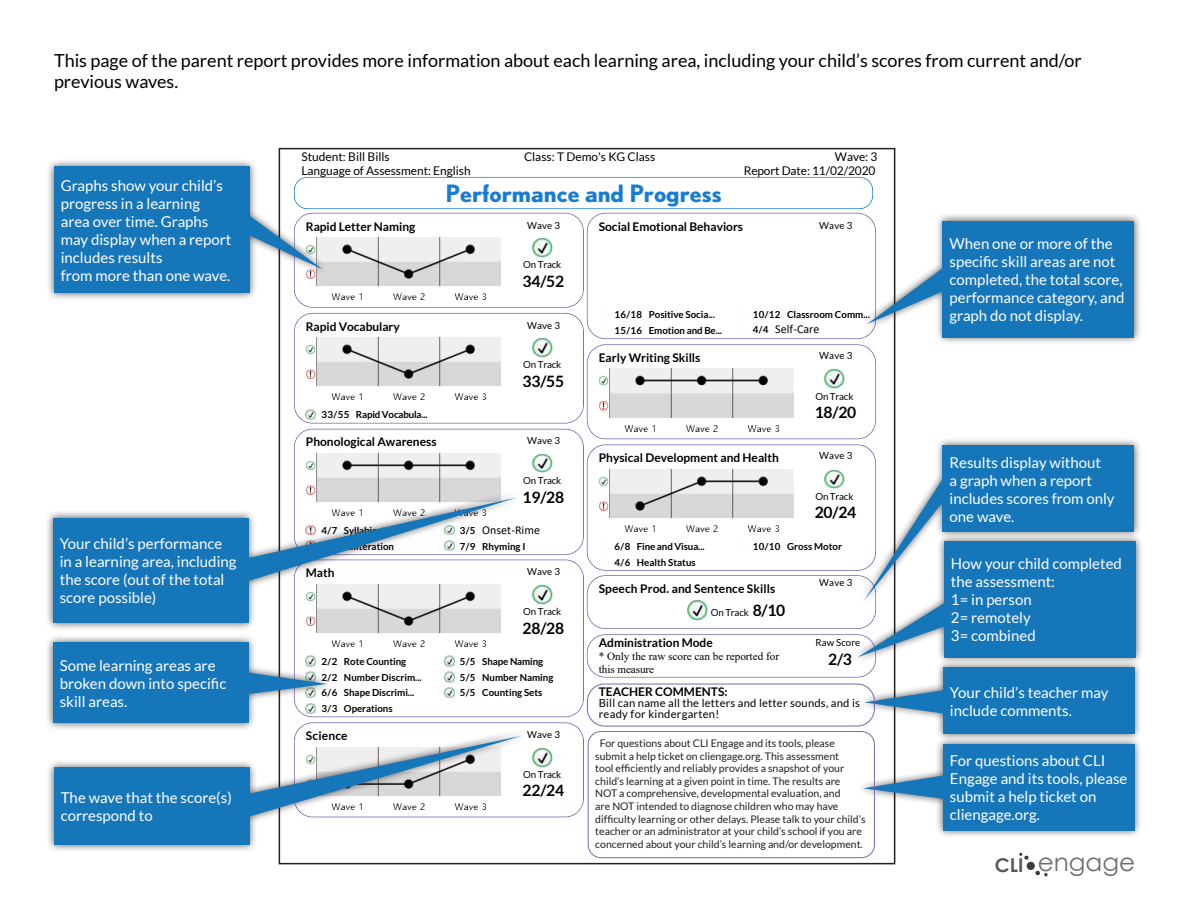
<style>
.page{position:relative;width:1188px;height:918px;background:#fff}
.page>*{position:absolute;margin:0;border:0;box-sizing:border-box;transform-origin:0 0}
.t1{font:24.75px "Century Gothic";color:#6c6d70}
.t2{font:700 23.85px "Nobel";color:#177cd4}
.t3{font:18px/21.6px "Lato";color:#000}
.t4{font:700 15.75px "Lato";letter-spacing:-.015em;color:#000}
.t5{font:15px/18px "Lato";color:#fff}
.t6{font:700 12px "Lato";color:#000}
.t7{font:12px "Lato";letter-spacing:-.005em;color:#000}
.t8{font:12px "Calibri";letter-spacing:.005em;color:#000}
.t9{font:11.25px/11.2px "Lato";letter-spacing:.02em;color:#000}
.t10{font:11.25px/13.5px "Times New Roman";color:#000}
.t11{font:10.5px/12.6px "Lato";color:#231f20}
.t12{font:700 9.75px/15.8px "Lato";letter-spacing:-.005em;color:#000}
.t13{font:9.75px "Lato";letter-spacing:-.02em;color:#000}
.t14{font:9.75px "Lato";letter-spacing:.005em;color:#000}
.s1{font-family:"Lato";font-weight:700;font-size:9.75px}
.s2{font-weight:700;font-size:15.75px}
.s3{font-weight:700;font-size:19.05px;color:#57585a}
</style>
<div class="page">
<div style="left:858px;top:438px;width:284px;height:169px;background:#231f20;opacity:.75"></div>
<div style="left:943px;top:446px;width:191px;height:86px;background:#1576ba"></div>
<div style="left:46px;top:158px;width:283px;height:143px;background:#231f20;opacity:.75"></div>
<div style="left:54px;top:166px;width:196px;height:127px;background:#1576ba"></div>
<div style="left:45px;top:490px;width:477px;height:141px;background:#231f20;opacity:.75"></div>
<div style="left:53px;top:518px;width:195px;height:104px;background:#1576ba"></div>
<div style="left:861px;top:213px;width:281px;height:132px;background:#231f20;opacity:.75"></div>
<div style="left:943px;top:221px;width:191px;height:116px;background:#1576ba"></div>
<div style="left:45px;top:635px;width:288px;height:96px;background:#231f20;opacity:.75"></div>
<div style="left:53px;top:643px;width:195px;height:80px;background:#1576ba"></div>
<div style="left:851px;top:533px;width:293px;height:133px;background:#231f20;opacity:.75"></div>
<div style="left:944px;top:541px;width:191px;height:116px;background:#1576ba"></div>
<div style="left:858px;top:660px;width:285px;height:82px;background:#231f20;opacity:.75"></div>
<div style="left:943px;top:668px;width:191px;height:66px;background:#1576ba"></div>
<svg style="left:234px;top:177px;width:711px;height:537px"></svg>
<div style="left:857px;top:736px;width:285px;height:102px;background:#231f20;opacity:.75"></div>
<div style="left:943px;top:744px;width:191px;height:86px;background:#1576ba"></div>
<svg style="left:863px;top:775px;width:80px;height:24px"></svg>
<div style="left:46px;top:728px;width:482px;height:125px;background:#231f20;opacity:.75"></div>
<div style="left:54px;top:768px;width:196px;height:77px;background:#1576ba"></div>
<svg style="left:242px;top:722px;width:342px;height:97px"></svg>
<div style="left:588px;top:731px;width:287px;height:127px;border:1px solid #7a69b0;border-radius:13px"></div>
<div style="left:587px;top:684px;width:288px;height:42px;border:1px solid #7968ac;border-radius:17px"></div>
<svg style="left:1019px;top:853px;width:29px;height:24px"></svg>
<p class="t3" style="left:54px;top:49px;width:1029px">This page of the parent report provides more information about each learning area, including your child’s scores from current and/or previous waves.</p>
<p class="t5" style="left:61px;top:176px;width:172px">Graphs show your child’s progress in a learning area over time. Graphs may display when a report includes results</p>
<p class="t5" style="left:61px;top:266px;width:171px">from more than one wave.</p>
<p class="t5" style="left:60px;top:535px;width:178px">Your child’s performance in a learning area, including the score (out of the total score possible)</p>
<p class="t5" style="left:60px;top:656px;width:168px">Some learning areas are broken down into specific skill areas.</p>
<p class="t5" style="left:61px;top:789px;width:173px">The wave that the score(s) correspond to</p>
<p class="t7" style="left:301px;top:149px;width:90px">Student: Bill Bills</p>
<p class="t7" style="left:524px;top:149px;width:133px">Class: T Demo's KG Class</p>
<p class="t7" style="left:835px;top:149px;width:44px">Wave: 3</p>
<p class="t7" style="left:301px;top:164px;width:171px">Language of Assessment: English</p>
<p class="t7" style="left:744px;top:164px;width:133px">Report Date: 11/02/2020</p>
<p class="t2" style="left:446px;top:179px;width:278px">Performance and Progress</p>
<p class="t6" style="left:306px;top:220px;width:111px">Rapid Letter Naming</p>
<p class="t13" style="left:527px;top:220px;width:35px">Wave 3</p>
<p class="t13" style="left:523px;top:259px;width:39px">On Track</p>
<p class="t4" style="left:523px;top:272px;width:43px">34/52</p>
<p class="t6" style="left:306px;top:320px;width:95px">Rapid Vocabulary</p>
<p class="t13" style="left:527px;top:320px;width:35px">Wave 3</p>
<p class="t13" style="left:523px;top:359px;width:39px">On Track</p>
<p class="t4" style="left:523px;top:372px;width:43px">33/55</p>
<p class="t12" style="left:322px;top:407px;width:108px">33/55 Rapid Vocabula...</p>
<p class="t6" style="left:306px;top:435px;width:132px">Phonological Awareness</p>
<p class="t13" style="left:527px;top:435px;width:35px">Wave 3</p>
<p class="t13" style="left:523px;top:475px;width:39px">On Track</p>
<p class="t4" style="left:523px;top:488px;width:43px">19/28</p>
<p class="t12" style="left:322px;top:523px;width:79px">4/7 Syllabication</p>
<p class="t8" style="left:460px;top:522px;width:82px"><span class="s1">3/5</span> Onset-Rime</p>
<p class="t12" style="left:322px;top:538px;width:74px">5/7 Alliteration</p>
<p class="t12" style="left:460px;top:538px;width:67px">7/9 Rhyming I</p>
<p class="t6" style="left:306px;top:566px;width:30px">Math</p>
<p class="t13" style="left:527px;top:566px;width:35px">Wave 3</p>
<p class="t13" style="left:523px;top:606px;width:39px">On Track</p>
<p class="t4" style="left:523px;top:619px;width:43px">28/28</p>
<p class="t12" style="left:322px;top:653px;width:86px">2/2 Rote Counting</p>
<p class="t12" style="left:460px;top:653px;width:85px">5/5 Shape Naming</p>
<p class="t12" style="left:322px;top:669px;width:102px">2/2 Number Discrim...</p>
<p class="t12" style="left:460px;top:669px;width:95px">5/5 Number Naming</p>
<p class="t12" style="left:322px;top:685px;width:94px">6/6 Shape Discrimi...</p>
<p class="t12" style="left:460px;top:685px;width:84px">5/5 Counting Sets</p>
<p class="t12" style="left:322px;top:700px;width:73px">3/3 Operations</p>
<p class="t6" style="left:306px;top:729px;width:43px">Science</p>
<p class="t13" style="left:527px;top:729px;width:35px">Wave 3</p>
<p class="t13" style="left:523px;top:769px;width:39px">On Track</p>
<p class="t4" style="left:523px;top:782px;width:43px">22/24</p>
<p class="t6" style="left:599px;top:220px;width:146px">Social Emotional Behaviors</p>
<p class="t13" style="left:819px;top:220px;width:35px">Wave 3</p>
<p class="t12" style="left:614px;top:307px;width:109px">16/18 Positive Socia...<br>15/16 Emotion and Be...</p>
<p class="t12" style="left:753px;top:306px;width:119px">10/12 Classroom Comm...</p>
<p class="t8" style="left:753px;top:321px;width:68px"><span class="s1">4/4</span> Self-Care</p>
<p class="t6" style="left:599px;top:350px;width:103px">Early Writing Skills</p>
<p class="t13" style="left:819px;top:350px;width:35px">Wave 3</p>
<p class="t13" style="left:816px;top:391px;width:39px">On Track</p>
<p class="t4" style="left:815px;top:404px;width:43px">18/20</p>
<p class="t6" style="left:599px;top:450px;width:182px">Physical Development and Health</p>
<p class="t13" style="left:819px;top:450px;width:35px">Wave 3</p>
<p class="t13" style="left:816px;top:491px;width:39px">On Track</p>
<p class="t4" style="left:815px;top:504px;width:43px">20/24</p>
<p class="t12" style="left:614px;top:538px;width:92px">6/8 Fine and Visua...</p>
<p class="t12" style="left:753px;top:538px;width:91px">10/10 Gross Motor</p>
<p class="t12" style="left:614px;top:554px;width:83px">4/6 Health Status</p>
<p class="t6" style="left:599px;top:582px;width:178px">Speech Prod. and Sentence Skills</p>
<p class="t13" style="left:819px;top:577px;width:35px">Wave 3</p>
<p class="t13" style="left:711px;top:607px;width:76px">On Track <span class="s2">8/10</span></p>
<p class="t6" style="left:599px;top:636px;width:115px">Administration Mode</p>
<p class="t10" style="left:599px;top:649px;width:182px">* Only the raw score can be reported for this measure</p>
<p class="t14" style="left:816px;top:637px;width:46px">Raw Score</p>
<p class="t4" style="left:828px;top:650px;width:25px">2/3</p>
<p class="t6" style="left:599px;top:684px;width:130px">TEACHER COMMENTS:</p>
<p class="t9" style="left:599px;top:697px;width:263px">Bill can name all the letters and letter sounds, and is ready for kindergarten!</p>
<p class="t11" style="left:595px;top:737px;width:272px;text-indent:5px">For questions about CLI Engage and its tools, please submit a help ticket on cliengage.org. This assessment<br>tool efficiently and reliably provides a snapshot of your child’s learning at a given point in time. The results are<br>NOT a comprehensive, developmental evaluation, and<br>are NOT intended to diagnose children who may have difficulty learning or other delays. Please talk to your child’s teacher or an administrator at your child’s school if you are concerned about your child’s learning and/or development.</p>
<p class="t5" style="left:950px;top:235px;width:176px">When one or more of the specific skill areas are not completed, the total score, performance category, and graph do not display.</p>
<p class="t5" style="left:950px;top:453px;width:167px">Results display without<br>a graph when a report includes scores from only one wave.</p>
<p class="t5" style="left:951px;top:555px;width:172px">How your child completed the assessment:</p>
<p class="t5" style="left:951px;top:591px;width:82px">1= in person</p>
<p class="t5" style="left:951px;top:609px;width:81px">2= remotely</p>
<p class="t5" style="left:951px;top:627px;width:86px">3= combined</p>
<p class="t5" style="left:950px;top:683px;width:160px">Your child’s teacher may include comments.</p>
<p class="t5" style="left:950px;top:752px;width:179px">For questions about CLI<br>Engage and its tools, please submit a help ticket on cliengage.org.</p>
<p class="t1" style="left:995px;top:845px;width:142px"><span class="s3">CLI</span> engage</p>
</div>
